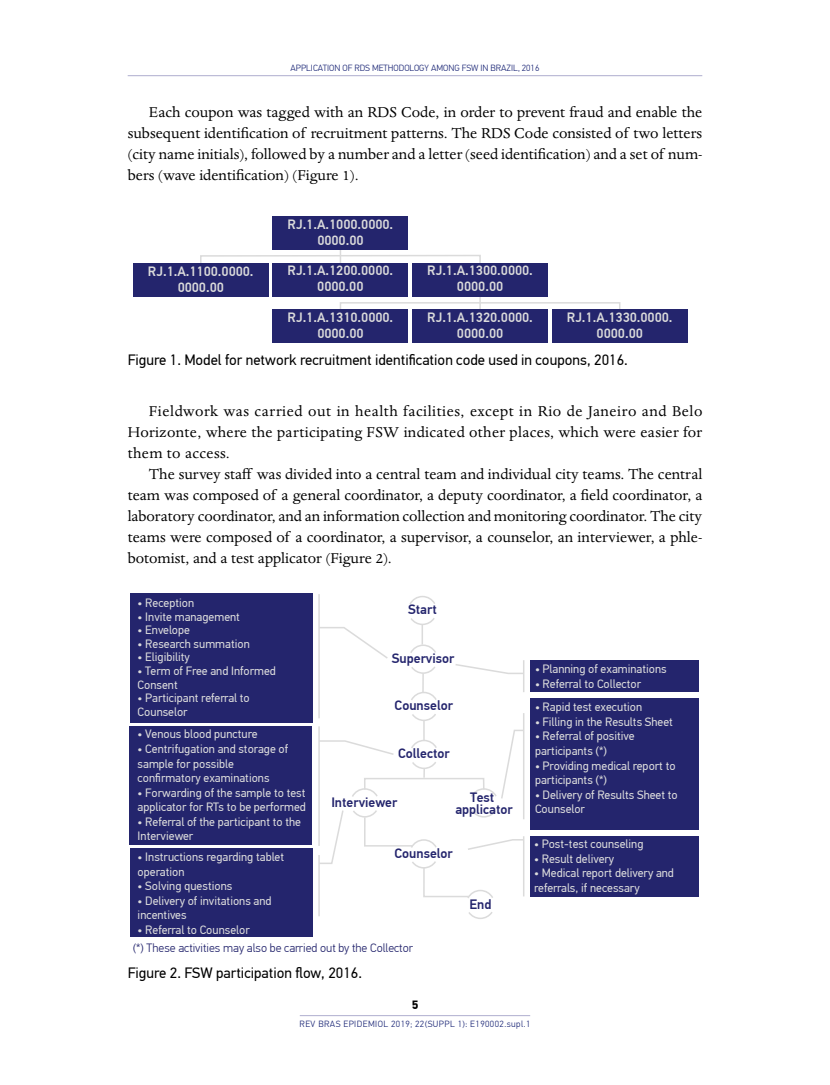
<style>
.page{position:relative;width:830px;height:1085px;background:#fff}
.page>*{position:absolute;margin:0;border:0;box-sizing:border-box;transform-origin:0 0}
.t1{font:16.5px/21px "Dante MT Std";color:#000;text-align:justify}
.t2{font:15px "PF Din Text Pro";color:#000}
.t3{font:500 13.65px/12.1px "PF Din Text Pro";color:#24256d;text-align:center}
.t4{font:500 13.5px/16.2px "PF Din Text Pro";color:#dbdbdb;text-align:center}
.t5{font:12.15px/14.5px "PF Din Text Pro";color:#dbdbdb}
.t6{font:300 12.15px "PF Din Text Pro";color:#24256d}
.t7{font:700 12px "PF Din Text Pro";color:#000}
.t8{font:300 9px "PF Din Text Pro";color:#1d2877}
.t9{font:300 9px "PF Din Text Pro";letter-spacing:.05em;color:#1d2877}
</style>
<div class="page">
<hr style="left:128px;top:75px;width:574px;height:1px;background:#afaecf">
<hr style="left:299px;top:1015px;width:231px;height:1px;background:#afaecf">
<svg style="left:339px;top:289px;width:282px;height:29px"></svg>
<hr style="left:339px;top:240px;width:2px;height:30px;background:#dbdbdb">
<svg style="left:200px;top:254px;width:281px;height:17px"></svg>
<div style="left:273px;top:216px;width:135px;height:34px;background:#24256d"></div>
<div style="left:133px;top:263px;width:135px;height:33px;background:#24256d"></div>
<div style="left:273px;top:263px;width:134px;height:33px;background:#24256d"></div>
<div style="left:412px;top:263px;width:135px;height:33px;background:#24256d"></div>
<div style="left:273px;top:309px;width:134px;height:34px;background:#24256d"></div>
<div style="left:412px;top:309px;width:135px;height:34px;background:#24256d"></div>
<div style="left:552px;top:309px;width:135px;height:34px;background:#24256d"></div>
<svg style="left:411px;top:618px;width:24px;height:7px"></svg>
<svg style="left:409px;top:596px;width:26px;height:8px"></svg>
<svg style="left:410px;top:644px;width:26px;height:9px"></svg>
<svg style="left:352px;top:788px;width:26px;height:9px"></svg>
<svg style="left:469px;top:912px;width:24px;height:7px"></svg>
<svg style="left:472px;top:810px;width:24px;height:8px"></svg>
<div style="left:130px;top:726px;width:182px;height:119px;background:#24256d"></div>
<div style="left:130px;top:847px;width:182px;height:89px;background:#24256d"></div>
<div style="left:530px;top:660px;width:169px;height:32px;background:#24256d"></div>
<div style="left:530px;top:698px;width:169px;height:132px;background:#24256d"></div>
<div style="left:530px;top:836px;width:169px;height:60px;background:#24256d"></div>
<svg style="left:353px;top:810px;width:84px;height:38px"></svg>
<svg style="left:412px;top:861px;width:81px;height:37px"></svg>
<hr style="left:318px;top:594px;width:1px;height:124px;background:#dbdbdb">
<hr style="left:318px;top:726px;width:1px;height:119px;background:#dbdbdb">
<hr style="left:318px;top:854px;width:1px;height:62px;background:#dbdbdb">
<hr style="left:522px;top:836px;width:2px;height:60px;background:#dbdbdb">
<hr style="left:522px;top:660px;width:2px;height:32px;background:#dbdbdb">
<hr style="left:522px;top:713px;width:2px;height:106px;background:#dbdbdb">
<svg style="left:318px;top:626px;width:70px;height:34px"></svg>
<svg style="left:318px;top:739px;width:76px;height:17px"></svg>
<svg style="left:318px;top:808px;width:26px;height:56px"></svg>
<svg style="left:468px;top:838px;width:57px;height:12px"></svg>
<div style="left:364px;top:777px;width:120px;height:13px;border:2px solid #dbdbdb"></div>
<svg style="left:412px;top:762px;width:24px;height:15px"></svg>
<svg style="left:411px;top:714px;width:26px;height:34px"></svg>
<svg style="left:469px;top:728px;width:56px;height:72px"></svg>
<svg style="left:455px;top:662px;width:68px;height:12px"></svg>
<svg style="left:411px;top:666px;width:26px;height:34px"></svg>
<hr style="left:421px;top:624px;width:2px;height:20px;background:#dbdbdb">
<div style="left:130px;top:593px;width:182px;height:129px;background:#24256d"></div>
<p class="t8" style="left:290px;top:63px;width:250px">APPLICATION OF RDS METHODOLOGY AMONG FSW IN BRAZIL, 2016</p>
<p class="t1" style="left:128px;top:102px;width:576px;text-indent:21px">Each coupon was tagged with an RDS Code, in order to prevent fraud and enable the subsequent identification of recruitment patterns. The RDS Code consisted of two letters (city name initials), followed by a number and a letter (seed identification) and a set of num&shy;bers (wave identification) (Figure 1).</p>
<p class="t4" style="left:287px;top:216px;width:107px">RJ.1.A.1000.0000.<br>0000.00</p>
<p class="t4" style="left:148px;top:263px;width:107px">RJ.1.A.1100.0000.<br>0000.00</p>
<p class="t4" style="left:287px;top:309px;width:107px">RJ.1.A.1310.0000.<br>0000.00</p>
<p class="t4" style="left:427px;top:309px;width:107px">RJ.1.A.1320.0000.<br>0000.00</p>
<p class="t4" style="left:566px;top:309px;width:107px">RJ.1.A.1330.0000.<br>0000.00</p>
<p class="t4" style="left:287px;top:263px;width:107px">RJ.1.A.1200.0000.<br>0000.00</p>
<p class="t4" style="left:427px;top:263px;width:107px">RJ.1.A.1300.0000.<br>0000.00</p>
<p class="t2" style="left:128px;top:351px;width:501px">Figure 1. Model for network recruitment identification code used in coupons, 2016.</p>
<p class="t1" style="left:128px;top:401px;width:576px;text-indent:21px">Fieldwork was carried out in health facilities, except in Rio de Janeiro and Belo Horizonte, where the participating FSW indicated other places, which were easier for them to access.</p>
<p class="t1" style="left:128px;top:464px;width:576px;text-indent:21px">The survey staff was divided into a central team and individual city teams. The central team was composed of a general coordinator, a deputy coordinator, a field coordinator, a laboratory coordinator, and an information collection and monitoring coordinator. The city teams were composed of a coordinator, a supervisor, a counselor, an interviewer, a phle&shy;botomist, and a test applicator (Figure 2).</p>
<p class="t5" style="left:138px;top:595px;width:58px">• Reception</p>
<p class="t5" style="left:138px;top:609px;width:104px">• Invite management</p>
<p class="t5" style="left:138px;top:622px;width:54px">• Envelope</p>
<p class="t5" style="left:138px;top:636px;width:114px">• Research summation</p>
<p class="t5" style="left:138px;top:650px;width:54px">• Eligibility</p>
<p class="t5" style="left:138px;top:664px;width:140px;line-height:13.6px">• Term of Free and Informed<br>Consent</p>
<p class="t5" style="left:138px;top:691px;width:113px;line-height:13.6px">• Participant referral to<br>Counselor</p>
<p class="t5" style="left:138px;top:727px;width:121px">• Venous blood puncture</p>
<p class="t5" style="left:138px;top:741px;width:152px">• Centrifugation and storage of sample for possible confirmatory examinations</p>
<p class="t5" style="left:138px;top:785px;width:170px">• Forwarding of the sample to test applicator for RTs to be performed</p>
<p class="t5" style="left:138px;top:814px;width:165px">• Referral of the participant to the<br>Interviewer</p>
<p class="t5" style="left:138px;top:849px;width:148px">• Instructions regarding tablet operation</p>
<p class="t5" style="left:138px;top:878px;width:96px">• Solving questions</p>
<p class="t5" style="left:138px;top:893px;width:135px">• Delivery of invitations and incentives</p>
<p class="t5" style="left:138px;top:922px;width:113px">• Referral to Counselor</p>
<p class="t3" style="left:408px;top:603px;width:30px">Start</p>
<p class="t3" style="left:391px;top:652px;width:64px">Supervisor</p>
<p class="t3" style="left:394px;top:699px;width:60px">Counselor</p>
<p class="t3" style="left:398px;top:747px;width:53px">Collector</p>
<p class="t3" style="left:331px;top:796px;width:68px">Interviewer</p>
<p class="t3" style="left:455px;top:790px;width:59px">Test applicator</p>
<p class="t3" style="left:394px;top:847px;width:60px">Counselor</p>
<p class="t3" style="left:469px;top:898px;width:23px">End</p>
<p class="t6" style="left:133px;top:940px;width:281px">(*) These activities may also be carried out by the Collector</p>
<p class="t2" style="left:128px;top:963px;width:236px">Figure 2. FSW participation flow, 2016.</p>
<p class="t5" style="left:534px;top:662px;width:133px">• Planning of examinations</p>
<p class="t5" style="left:534px;top:676px;width:108px">• Referral to Collector</p>
<p class="t5" style="left:534px;top:700px;width:109px">• Rapid test execution</p>
<p class="t5" style="left:534px;top:714px;width:139px">• Filling in the Results Sheet</p>
<p class="t5" style="left:534px;top:729px;width:101px">• Referral of positive participants (*)</p>
<p class="t5" style="left:534px;top:758px;width:142px">• Providing medical report to participants (*)</p>
<p class="t5" style="left:534px;top:787px;width:144px">• Delivery of Results Sheet to<br>Counselor</p>
<p class="t5" style="left:534px;top:836px;width:111px">• Post-test counseling</p>
<p class="t5" style="left:534px;top:851px;width:81px">• Result delivery</p>
<p class="t5" style="left:534px;top:865px;width:141px">• Medical report delivery and referrals, if necessary</p>
<p class="t7" style="left:411px;top:997px;width:8px">5</p>
<p class="t9" style="left:299px;top:1018px;width:232px">REV BRAS EPIDEMIOL 2019; 22(SUPPL 1): E190002.supl.1</p>
</div>
